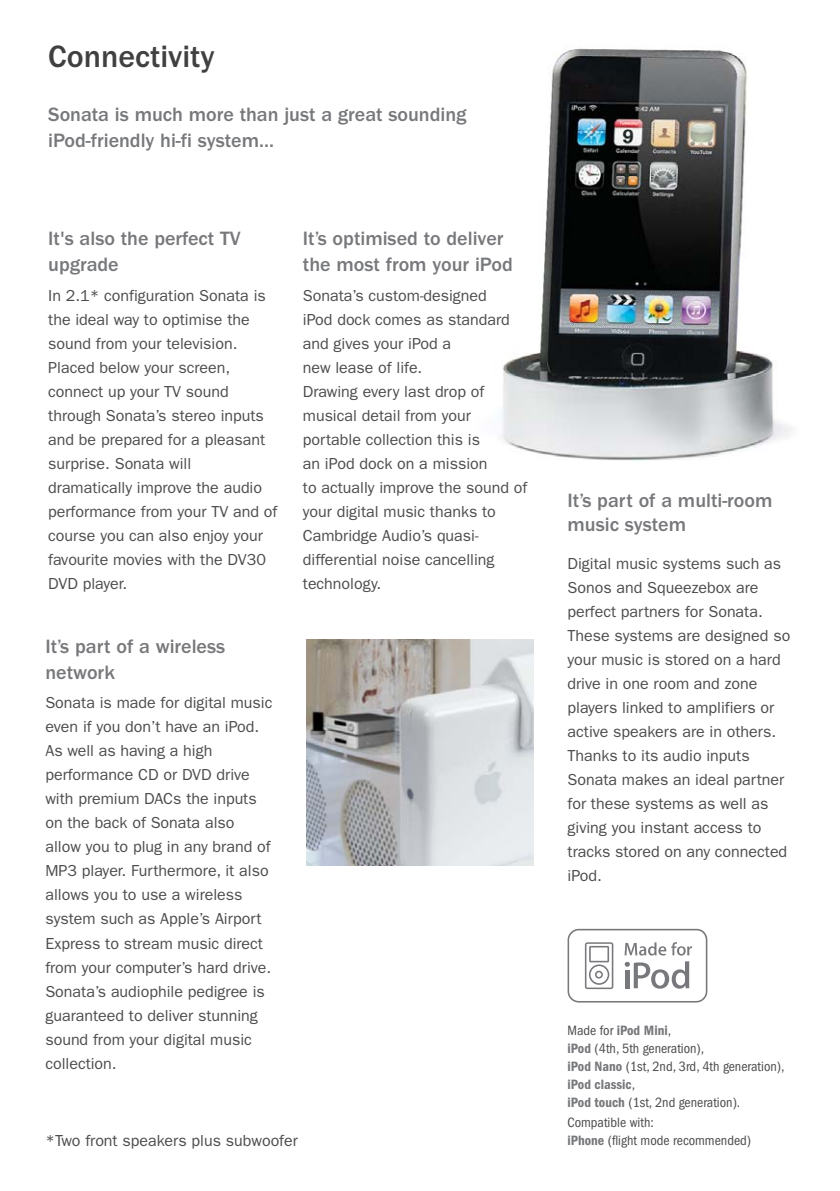
<style>
.page{position:relative;width:840px;height:1191px;background:#fff}
.page>*{position:absolute;margin:0;border:0;box-sizing:border-box;transform-origin:0 0}
.t1{font:500 32px "Franklin Gothic";color:#404041}
.t2{font:500 20px/26px "Franklin Gothic";color:#77787b}
.t3{font:16px/24px "Franklin Gothic";color:#4c4c4e}
.t4{font:condensed 14px/18px "Franklin Gothic";color:#4c4c4e}
.s1{font-weight:600;color:#77787b}
</style>
<div class="page">
<svg style="left:501px;top:48px;width:291px;height:955px"></svg>
<img style="left:306px;top:639px;width:227px;height:227px">
<svg style="left:567px;top:928px;width:140px;height:74px"></svg>
<div style="left:568px;top:930px;width:137px;height:71px;background:#fff;border-radius:10px"></div>
<svg style="left:624px;top:942px;width:67px;height:13px"></svg>
<svg style="left:584px;top:942px;width:29px;height:47px"></svg>
<svg style="left:586px;top:943px;width:25px;height:44px"></svg>
<svg style="left:588px;top:964px;width:21px;height:20px"></svg>
<svg style="left:590px;top:966px;width:17px;height:17px"></svg>
<svg style="left:594px;top:970px;width:8px;height:8px"></svg>
<svg style="left:596px;top:972px;width:5px;height:5px"></svg>
<svg style="left:624px;top:961px;width:65px;height:27px"></svg>
<svg style="left:588px;top:946px;width:20px;height:16px"></svg>
<div style="left:590px;top:947px;width:17px;height:13px;background:#fff"></div>
<h1 class="t1" style="left:48px;top:45px;width:168px">Connectivity</h1>
<p class="t2" style="left:48px;top:103px;width:419px">Sonata is much more than just a great sounding iPod-friendly hi-fi system...</p>
<p class="t2" style="left:48px;top:227px;width:194px">It's also the perfect TV upgrade</p>
<p class="t3" style="left:48px;top:284px;width:230px">In 2.1* configuration Sonata is the ideal way to optimise the sound from your television.<br>Placed below your screen, connect up your TV sound through Sonata’s stereo inputs and be prepared for a pleasant surprise. Sonata will dramatically improve the audio performance from your TV and of course you can also enjoy your favourite movies with the DV30<br>DVD player.</p>
<p class="t2" style="left:45px;top:634px;width:181px">It’s part of a wireless network</p>
<p class="t3" style="left:45px;top:692px;width:228px">Sonata is made for digital music even if you don’t have an iPod.<br>As well as having a high performance CD or DVD drive with premium DACs the inputs on the back of Sonata also allow you to plug in any brand of<br>MP3 player. Furthermore, it also allows you to use a wireless system such as Apple’s Airport<br>Express to stream music direct from your computer’s hard drive.<br>Sonata’s audiophile pedigree is guaranteed to deliver stunning sound from your digital music collection.</p>
<p class="t2" style="left:303px;top:227px;width:211px">It’s optimised to deliver the most from your iPod</p>
<p class="t3" style="left:303px;top:284px;width:226px">Sonata’s custom-designed<br>iPod dock comes as standard and gives your iPod a<br>new lease of life.<br>Drawing every last drop of musical detail from your portable collection this is<br>an iPod dock on a mission<br>to actually improve the sound of your digital music thanks to<br>Cambridge Audio’s quasi&shy;differential noise cancelling technology.</p>
<p class="t3" style="left:45px;top:1129px;width:254px">*Two front speakers plus subwoofer</p>
<p class="t2" style="left:567px;top:489px;width:206px;line-height:24px">It’s part of a multi-room music system</p>
<p class="t3" style="left:567px;top:552px;width:224px">Digital music systems such as<br>Sonos and Squeezebox are perfect partners for Sonata.<br>These systems are designed so your music is stored on a hard drive in one room and zone players linked to amplifiers or active speakers are in others.<br>Thanks to its audio inputs<br>Sonata makes an ideal partner for these systems as well as giving you instant access to tracks stored on any connected iPod.</p>
<p class="t4" style="left:567px;top:1022px;width:218px">Made for <span class="s1">iPod Mini</span>,<br><span class="s1">iPod</span> (4th, 5th generation),<br><span class="s1">iPod Nano</span> (1st, 2nd, 3rd, 4th generation), <span class="s1">iPod classic</span>,<br><span class="s1">iPod touch</span> (1st, 2nd generation).</p>
<p class="t4" style="left:567px;top:1115px;width:185px">Compatible with:<br><span class="s1">iPhone</span> (flight mode recommended)</p>
</div>
